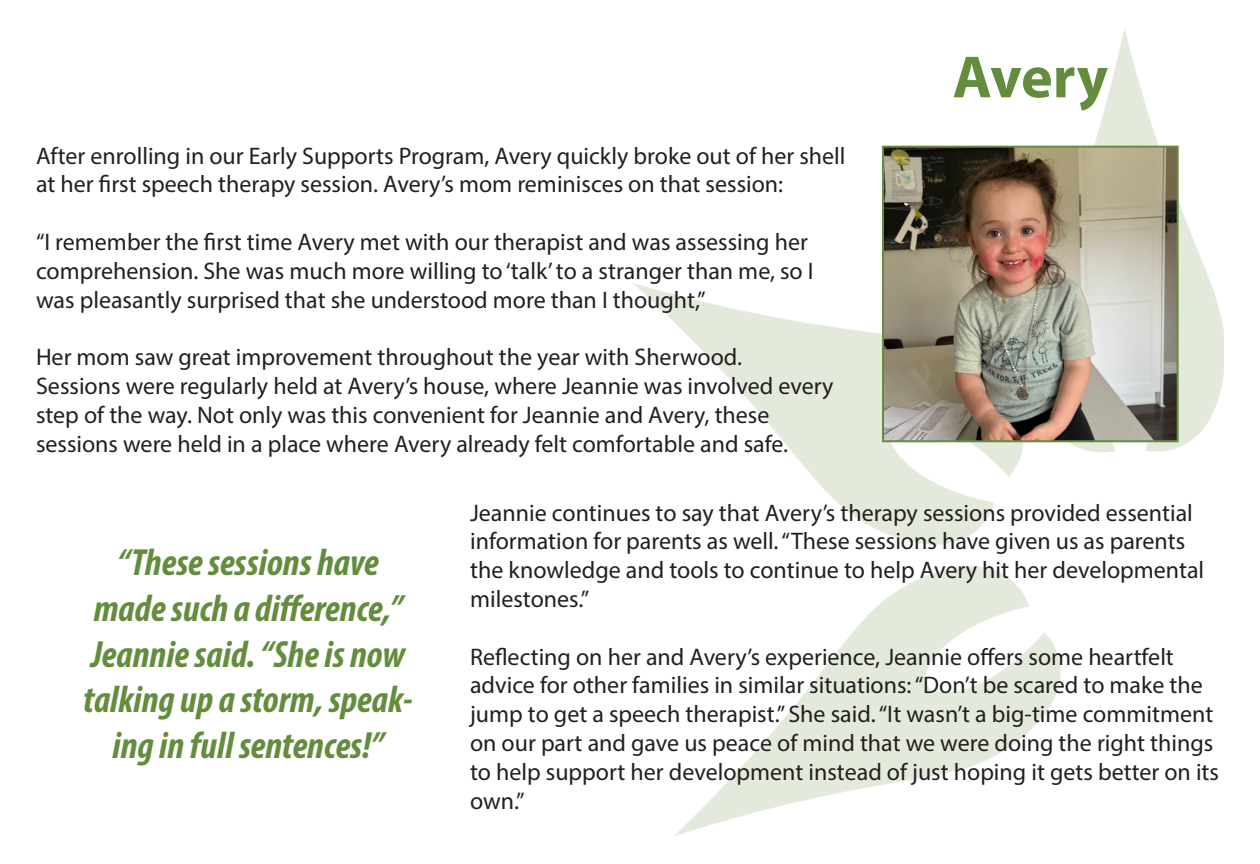
<style>
.page{position:relative;width:1260px;height:864px;background:#fff}
.page>*{position:absolute;margin:0;border:0;box-sizing:border-box;transform-origin:0 0}
.t1{font:700 60px "Myriad Pro";letter-spacing:-.01em;color:#638d3d}
.t2{font:italic 700 condensed 38px/45.6px "Myriad Pro";color:#638d3d;text-align:center}
.t3{font:24px/28.8px "Myriad Pro";color:#231f20}
</style>
<div class="page">
<img style="left:633px;top:29px;width:591px;height:806px">
<img style="left:885px;top:149px;width:291px;height:290px">
<div style="left:882px;top:146px;width:297px;height:296px;border:2px solid #638d3d"></div>
<p class="t3" style="left:36px;top:141px;width:811px">After enrolling in our Early Supports Program, Avery quickly broke out of her shell at her first speech therapy session. Avery’s mom reminisces on that session:</p>
<p class="t3" style="left:36px;top:227px;width:779px">“I remember the first time Avery met with our therapist and was assessing her comprehension. She was much more willing to ‘talk’ to a stranger than me, so I was pleasantly surprised that she understood more than I thought,”</p>
<p class="t3" style="left:36px;top:342px;width:708px">Her mom saw great improvement throughout the year with Sherwood.</p>
<p class="t3" style="left:36px;top:371px;width:799px">Sessions were regularly held at Avery’s house, where Jeannie was involved every step of the way. Not only was this convenient for Jeannie and Avery, these</p>
<p class="t3" style="left:36px;top:429px;width:754px">sessions were held in a place where Avery already felt comfortable and safe.</p>
<p class="t1" style="left:953px;top:38px;width:157px">Avery</p>
<p class="t2" style="left:83px;top:539px;width:331px">“These sessions have made such a difference,”<br>Jeannie said. “She is now talking up a storm, speak&shy;ing in full sentences!”</p>
<p class="t3" style="left:470px;top:498px;width:736px">Jeannie continues to say that Avery’s therapy sessions provided essential information for parents as well. “These sessions have given us as parents the knowledge and tools to continue to help Avery hit her developmental milestones.”</p>
<p class="t3" style="left:470px;top:642px;width:751px">Reflecting on her and Avery’s experience, Jeannie offers some heartfelt advice for other families in similar situations: “Don’t be scared to make the jump to get a speech therapist.” She said. “It wasn’t a big-time commitment on our part and gave us peace of mind that we were doing the right things to help support her development instead of just hoping it gets better on its own.”</p>
</div>
